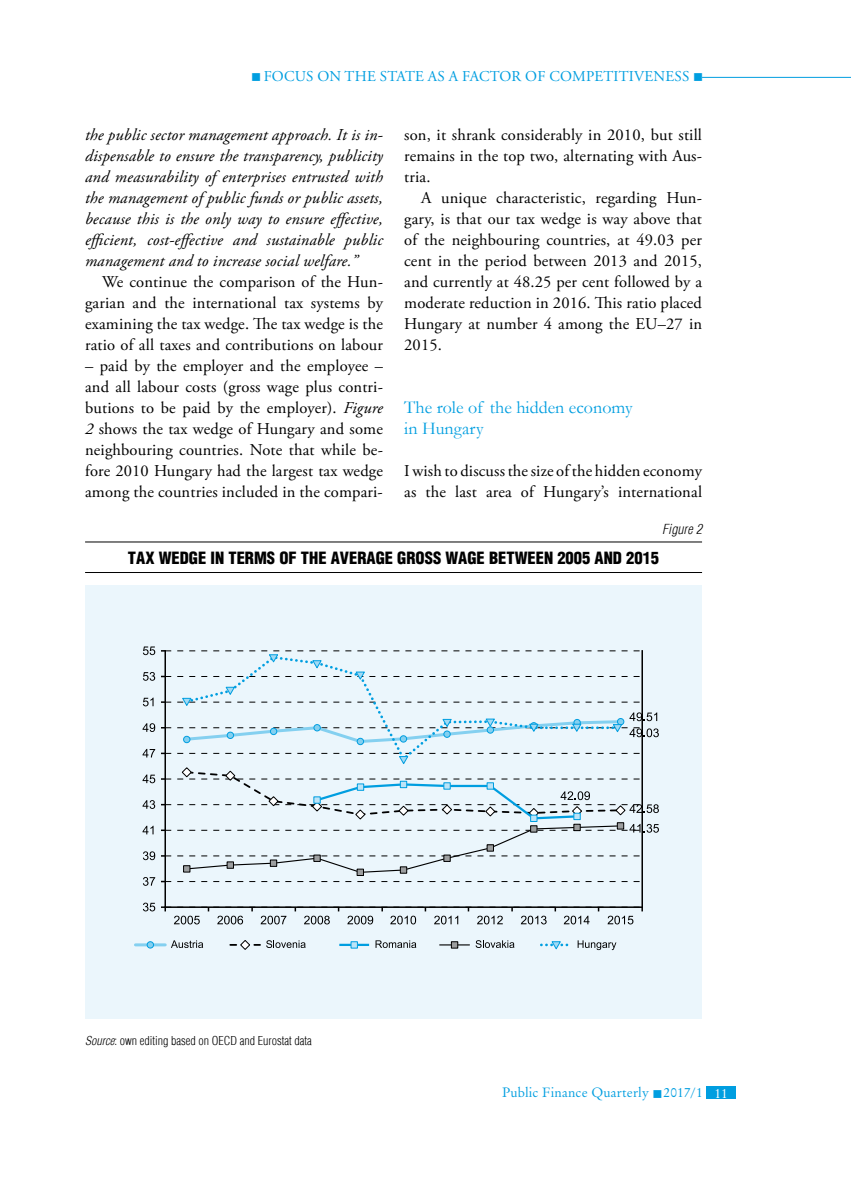
<style>
.page{position:relative;width:851px;height:1191px;background:#fff}
.page>*{position:absolute;margin:0;border:0;box-sizing:border-box;transform-origin:0 0}
.t1{font:18px/21px "Garamond";color:#009ee0}
.t2{font:16.5px/21px "Adobe Garamond Pro";letter-spacing:.01em;color:#000;text-align:justify}
.t3{font:italic 16.5px/21px "Adobe Garamond Pro";letter-spacing:.01em;color:#000;text-align:justify}
.t4{font:900 condensed 16.5px "H Helvetica";color:#000}
.t5{font:15px "Adobe Garamond Pro";letter-spacing:.175em;color:#009ee0}
.t6{font:13.5px "Original Garamond HU Normal";letter-spacing:.01em;color:#009ee0}
.t7{font:italic 300 condensed 13.5px "H Helvetica";letter-spacing:.01em;color:#000}
.t8{font:300 condensed 12px "H Helvetica";color:#000}
.s1{font-style:italic}
.s2{color:#fff}
</style>
<div class="page">
<hr style="left:702px;top:77px;width:148px;height:1px;background:#009ee0">
<div style="left:706px;top:1086px;width:30px;height:13px;background:#009ee0"></div>
<hr style="left:85px;top:541px;width:617px;height:1px;background:#000">
<hr style="left:85px;top:572px;width:617px;height:1px;background:#000">
<div style="left:85px;top:585px;width:617px;height:433px;background:#ebf6fc"></div>
<svg style="left:161px;top:906px;width:481px;height:18px"></svg>
<hr style="left:164px;top:651px;width:2px;height:256px;background:#000">
<hr style="left:641px;top:651px;width:2px;height:256px;background:#000">
<svg style="left:143px;top:902px;width:12px;height:9px"></svg>
<svg style="left:143px;top:877px;width:12px;height:8px"></svg>
<svg style="left:143px;top:851px;width:12px;height:9px"></svg>
<svg style="left:142px;top:825px;width:11px;height:9px"></svg>
<svg style="left:142px;top:800px;width:13px;height:9px"></svg>
<svg style="left:142px;top:774px;width:13px;height:9px"></svg>
<svg style="left:142px;top:749px;width:13px;height:8px"></svg>
<svg style="left:142px;top:723px;width:13px;height:9px"></svg>
<svg style="left:143px;top:697px;width:10px;height:9px"></svg>
<svg style="left:143px;top:672px;width:12px;height:9px"></svg>
<svg style="left:143px;top:646px;width:12px;height:9px"></svg>
<svg style="left:171px;top:940px;width:32px;height:8px"></svg>
<svg style="left:266px;top:940px;width:39px;height:8px"></svg>
<svg style="left:577px;top:940px;width:39px;height:10px"></svg>
<svg style="left:475px;top:940px;width:39px;height:8px"></svg>
<svg style="left:375px;top:940px;width:41px;height:8px"></svg>
<hr style="left:135px;top:943px;width:30px;height:3px;background:#84d0f0">
<div style="left:147px;top:941px;width:6px;height:7px;background:#84d0f0;border-radius:50%"></div>
<div style="left:147px;top:941px;width:7px;height:7px;border:1px solid #009ee0;border-radius:50%"></div>
<svg style="left:230px;top:940px;width:30px;height:10px"></svg>
<hr style="left:339px;top:943px;width:30px;height:3px;background:#009ee0">
<div style="left:350px;top:941px;width:8px;height:7px;background:#bde4f7;border:1px solid #009ee0"></div>
<hr style="left:439px;top:944px;width:30px;height:1px;background:#000">
<div style="left:451px;top:941px;width:6px;height:7px;background:#9c9e9f"></div>
<div style="left:451px;top:941px;width:7px;height:7px;border:1px solid #000"></div>
<svg style="left:541px;top:941px;width:28px;height:9px"></svg>
<svg style="left:161px;top:686px;width:479px;height:20px"></svg>
<svg style="left:161px;top:650px;width:479px;height:30px"></svg>
<svg style="left:161px;top:752px;width:497px;height:130px"></svg>
<svg style="left:161px;top:712px;width:497px;height:32px"></svg>
<p class="t5" style="left:251px;top:67px;width:453px">■ Focus on the State as a Factor of Competitiveness ■</p>
<p class="t3" style="left:85px;top:125px;width:299px">the public sector management approach. It is in&shy;dispensable to ensure the transparency, publicity and measurability of enterprises entrusted with the management of public funds or public assets, because this is the only way to ensure effective, efficient, cost-effective and sustainable public management and to increase social welfare.”</p>
<p class="t2" style="left:85px;top:272px;width:299px;text-indent:17px">We continue the comparison of the Hun&shy;garian and the international tax systems by examining the tax wedge. The tax wedge is the ratio of all taxes and contributions on labour</p>
<p class="t2" style="left:85px;top:356px;width:299px">– paid by the employer and the employee – and all labour costs (gross wage plus contri&shy;butions to be paid by the employer). <span class="s1">Figure 2</span> shows the tax wedge of Hungary and some neighbouring countries. Note that while be&shy;fore 2010 Hungary had the largest tax wedge among the countries included in the compari-</p>
<p class="t2" style="left:404px;top:125px;width:299px">son, it shrank considerably in 2010, but still remains in the top two, alternating with Aus&shy;tria.</p>
<p class="t2" style="left:404px;top:188px;width:299px;text-indent:17px">A unique characteristic, regarding Hun&shy;gary, is that our tax wedge is way above that of the neighbouring countries, at 49.03 per cent in the period between 2013 and 2015, and currently at 48.25 per cent followed by a moderate reduction in 2016. This ratio placed Hungary at number 4 among the EU–27 in 2015.</p>
<p class="t1" style="left:404px;top:396px;width:230px">The role of the hidden economy in Hungary</p>
<p class="t2" style="left:404px;top:461px;width:299px">I wish to discuss the size of the hidden economy as the last area of Hungary’s international</p>
<p class="t7" style="left:662px;top:521px;width:41px">Figure 2</p>
<p class="t4" style="left:128px;top:547px;width:532px">TAX WEDGE IN TERMS OF THE AVERAGE GROSS WAGE BETWEEN 2005 AND 2015</p>
<p class="t8" style="left:85px;top:1033px;width:134px"><span class="s1">Source</span>: own editing based on OECD</p>
<p class="t8" style="left:240px;top:1033px;width:73px">and Eurostat data</p>
<p class="t6" style="left:502px;top:1084px;width:227px">Public Finance Quarterly ■ 2017/1 <span class="s2">11</span></p>
</div>
